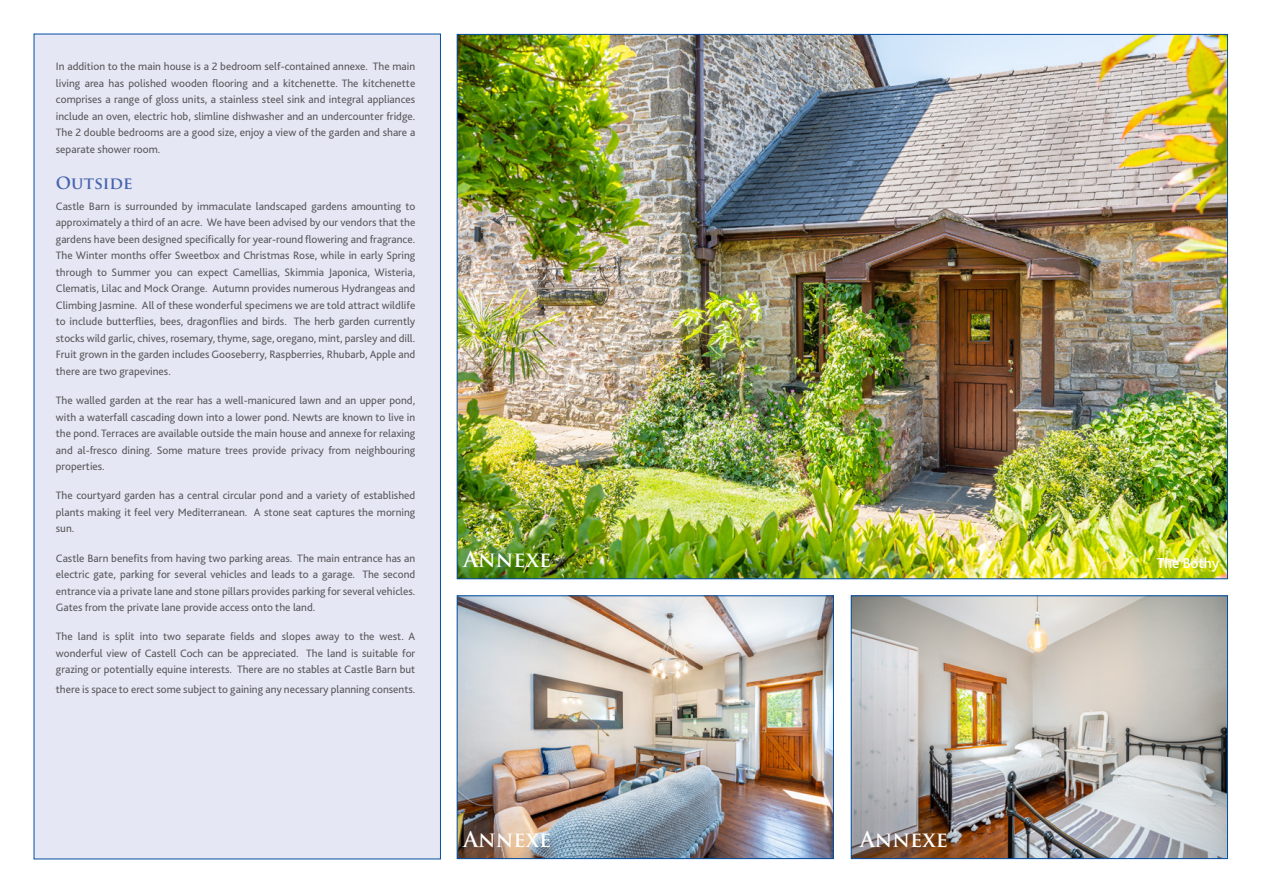
<style>
.page{position:relative;width:1263px;height:893px;background:#fff}
.page>*{position:absolute;margin:0;border:0;box-sizing:border-box;transform-origin:0 0}
.t1{font:700 21px "Trajan Pro";color:#fff}
.t2{font:700 16.5px "Trajan Pro";color:#4665af}
.t3{font:500 15px "Bliss 2";letter-spacing:-.01em;color:#fff}
.t4{font:11.25px/16.5px "Bliss 2";color:#58595b;text-align:justify}
</style>
<div class="page">
<div style="left:34px;top:34px;width:407px;height:825px;background:#e6e7f4;border:1px solid #034ea2"></div>
<img style="left:853px;top:597px;width:373px;height:260px">
<div style="left:851px;top:595px;width:377px;height:264px;border:1px solid #034ea2"></div>
<img style="left:459px;top:597px;width:373px;height:260px">
<div style="left:457px;top:595px;width:377px;height:264px;border:1px solid #034ea2"></div>
<img style="left:459px;top:36px;width:767px;height:541px">
<p class="t4" style="left:56px;top:58px;width:361px">In addition to the main house is a 2 bedroom self-contained annexe. The main living area has polished wooden flooring and a kitchenette. The kitchenette comprises a range of gloss units, a stainless steel sink and integral appliances include an oven, electric hob, slimline dishwasher and an undercounter fridge.<br>The 2 double bedrooms are a good size, enjoy a view of the garden and share a separate shower room.</p>
<h2 class="t2" style="left:56px;top:173px;width:78px">Outside</h2>
<p class="t4" style="left:56px;top:198px;width:361px">Castle Barn is surrounded by immaculate landscaped gardens amounting to approximately a third of an acre. We have been advised by our vendors that the gardens have been designed specifically for year-round flowering and fragrance.<br>The Winter months offer Sweetbox and Christmas Rose, while in early Spring through to Summer you can expect Camellias, Skimmia Japonica, Wisteria, Clematis, Lilac and Mock Orange. Autumn provides numerous Hydrangeas and Climbing Jasmine. All of these wonderful specimens we are told attract wildlife to include butterflies, bees, dragonflies and birds. The herb garden currently stocks wild garlic, chives, rosemary, thyme, sage, oregano, mint, parsley and dill.<br>Fruit grown in the garden includes Gooseberry, Raspberries, Rhubarb, Apple and there are two grapevines.</p>
<p class="t4" style="left:56px;top:392px;width:361px">The walled garden at the rear has a well-manicured lawn and an upper pond, with a waterfall cascading down into a lower pond. Newts are known to live in the pond. Terraces are available outside the main house and annexe for relaxing and al-fresco dining. Some mature trees provide privacy from neighbouring properties.</p>
<p class="t4" style="left:56px;top:487px;width:361px">The courtyard garden has a central circular pond and a variety of established plants making it feel very Mediterranean. A stone seat captures the morning sun.</p>
<p class="t4" style="left:56px;top:549px;width:361px">Castle Barn benefits from having two parking areas. The main entrance has an electric gate, parking for several vehicles and leads to a garage. The second entrance via a private lane and stone pillars provides parking for several vehicles.<br>Gates from the private lane provide access onto the land.</p>
<p class="t4" style="left:56px;top:628px;width:361px">The land is split into two separate fields and slopes away to the west. A wonderful view of Castell Coch can be appreciated. The land is suitable for grazing or potentially equine interests. There are no stables at Castle Barn but</p>
<p class="t4" style="left:56px;top:681px;width:361px">there is space to erect some subject to gaining any necessary planning consents.</p>
<h1 class="t1" style="left:463px;top:547px;width:89px">Annexe</h1>
<h3 class="t3" style="left:1157px;top:553px;width:64px">The Bothy</h3>
<h1 class="t1" style="left:463px;top:826px;width:89px">Annexe</h1>
<h1 class="t1" style="left:860px;top:826px;width:89px">Annexe</h1>
</div>
